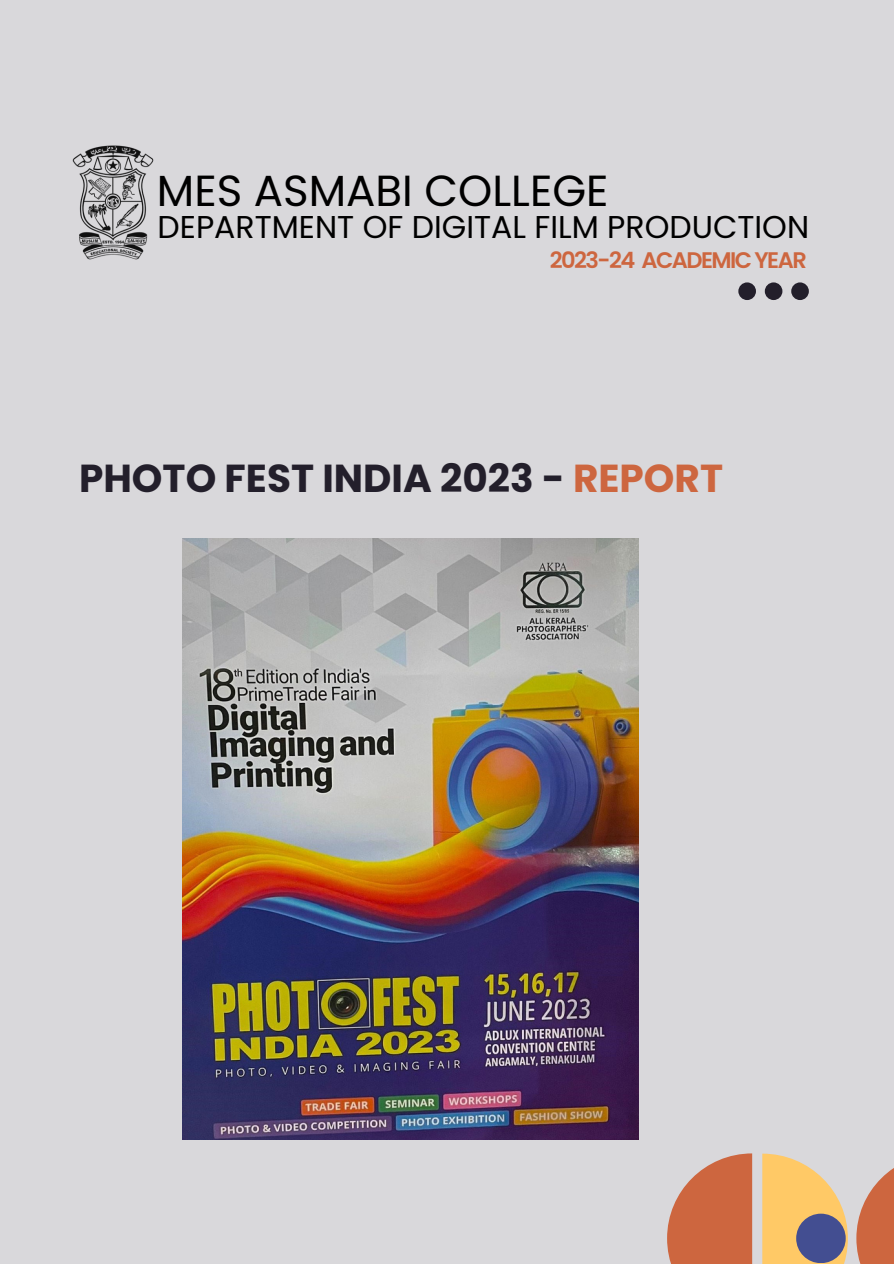
<style>
.page{position:relative;width:894px;height:1264px;background:#fff}
.page>*{position:absolute;margin:0;border:0;box-sizing:border-box;transform-origin:0 0}
.t1{font:43.5px "Poppins";color:#000}
.t2{font:700 39px "Poppins";color:#231f2b}
.t3{font:31.5px "Poppins";color:#000}
.t4{font:600 22.5px "Poppins";letter-spacing:-.07em;color:#cd663f}
.s1{color:#cd663f}
</style>
<div class="page">
<div style="left:0;top:0;width:893px;height:1263px;background:#d9d8db"></div>
<svg style="left:762px;top:1153px;width:85px;height:110px"></svg>
<svg style="left:856px;top:1168px;width:37px;height:95px"></svg>
<svg style="left:667px;top:1153px;width:85px;height:110px"></svg>
<div style="left:796px;top:1213px;width:49px;height:50px;background:#434e91;border-radius:50%"></div>
<svg style="left:738px;top:282px;width:70px;height:18px"></svg>
<img style="left:72px;top:145px;width:82px;height:115px">
<img style="left:183px;top:538px;width:455px;height:601px">
<h3 class="t1" style="left:157px;top:161px;width:453px">MES ASMABI COLLEGE</h3>
<p class="t3" style="left:157px;top:205px;width:653px">DEPARTMENT OF DIGITAL FILM PRODUCTION</p>
<h1 class="t4" style="left:549px;top:245px;width:258px">2023-24 ACADEMIC YEAR</h1>
<p class="t2" style="left:79px;top:451px;width:645px">PHOTO FEST INDIA 2023 - <span class="s1">REPORT</span></p>
</div>
